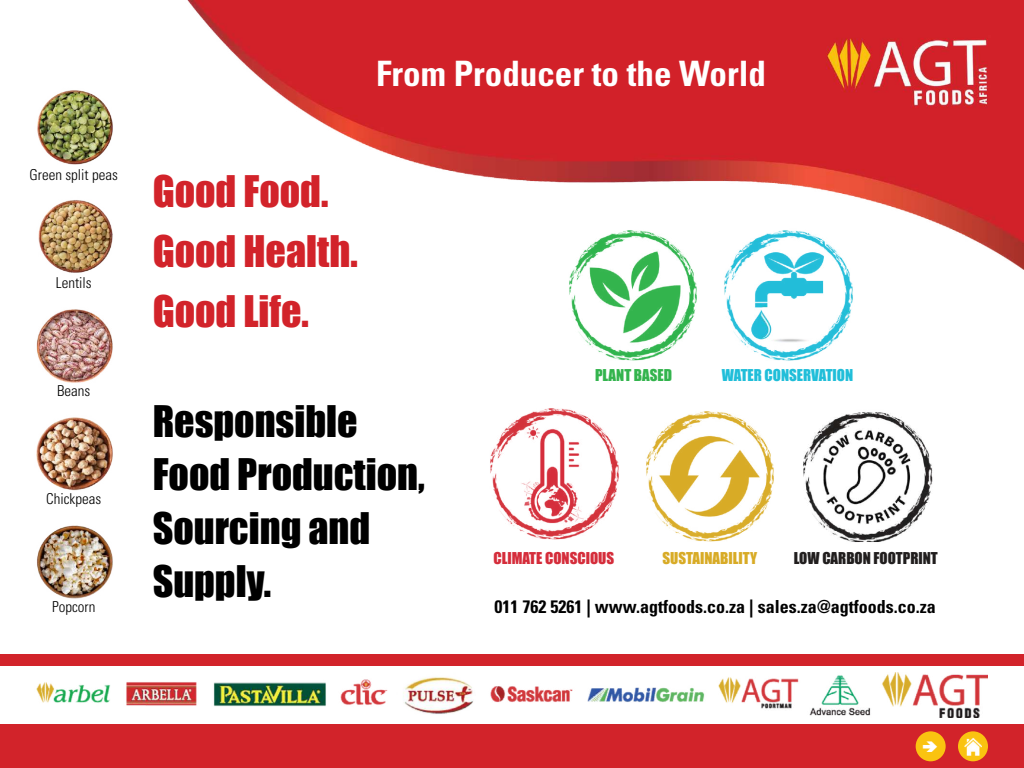
<style>
.page{position:relative;width:1024px;height:768px;background:#fff}
.page>*{position:absolute;margin:0;border:0;box-sizing:border-box;transform-origin:0 0}
.t1{font:40px/53.5px "Impact";color:#000}
.t2{font:40px/60px "Impact";color:#d2232a}
.t3{font:700 condensed 35px "Univers";color:#fff}
.t4{font:700 condensed 18px "Univers";color:#000}
.t5{font:300 condensed 15px "Univers";color:#000}
.t6{font:15px "Impact";color:#211e1e}
.t7{font:15px "Impact";color:#20bed9}
.t8{font:15px "Impact";color:#d52d3b}
.t9{font:15px "Impact";color:#d8ab26}
.t10{font:15px "Impact";color:#33b44d}
</style>
<div class="page">
<div style="left:0;top:724px;width:1024px;height:44px;background:#d2232a"></div>
<div style="left:916px;top:731px;width:30px;height:30px;background:#fac310;border-radius:50%"></div>
<div style="left:958px;top:731px;width:30px;height:30px;background:#fac310;border-radius:50%"></div>
<img style="left:964px;top:737px;width:18px;height:18px">
<img style="left:36px;top:672px;width:952px;height:45px">
<div style="left:0;top:655px;width:1024px;height:11px;background:#d2232a"></div>
<img style="left:187px;top:0;width:837px;height:270px">
<img style="left:36px;top:90px;width:77px;height:509px">
<img style="left:720px;top:226px;width:137px;height:135px">
<img style="left:565px;top:226px;width:137px;height:135px">
<img style="left:490px;top:408px;width:129px;height:132px">
<img style="left:646px;top:411px;width:128px;height:131px">
<img style="left:803px;top:412px;width:130px;height:130px">
<p class="t5" style="left:30px;top:166px;width:90px">Green split peas</p>
<p class="t5" style="left:56px;top:274px;width:37px">Lentils</p>
<p class="t5" style="left:57px;top:382px;width:35px">Beans</p>
<p class="t5" style="left:46px;top:490px;width:56px">Chickpeas</p>
<p class="t5" style="left:52px;top:598px;width:45px">Popcorn</p>
<h2 class="t3" style="left:376px;top:52px;width:391px">From Producer to the World</h2>
<h1 class="t2" style="left:153px;top:160px;width:207px">Good Food.<br>Good Health.<br>Good Life.</h1>
<p class="t10" style="left:595px;top:364px;width:79px">PLANT BASED</p>
<p class="t7" style="left:722px;top:364px;width:133px">WATER CONSERVATION</p>
<h1 class="t1" style="left:153px;top:393px;width:274px">Responsible<br>Food Production,<br>Sourcing and<br>Supply.</h1>
<p class="t8" style="left:493px;top:547px;width:122px">CLIMATE CONSCIOUS</p>
<p class="t9" style="left:662px;top:547px;width:96px">SUSTAINABILITY</p>
<p class="t6" style="left:794px;top:547px;width:146px">LOW CARBON FOOTPRINT</p>
<p class="t4" style="left:494px;top:596px;width:443px">011 762 5261 | www.agtfoods.co.za | sales.za@agtfoods.co.za</p>
</div>
